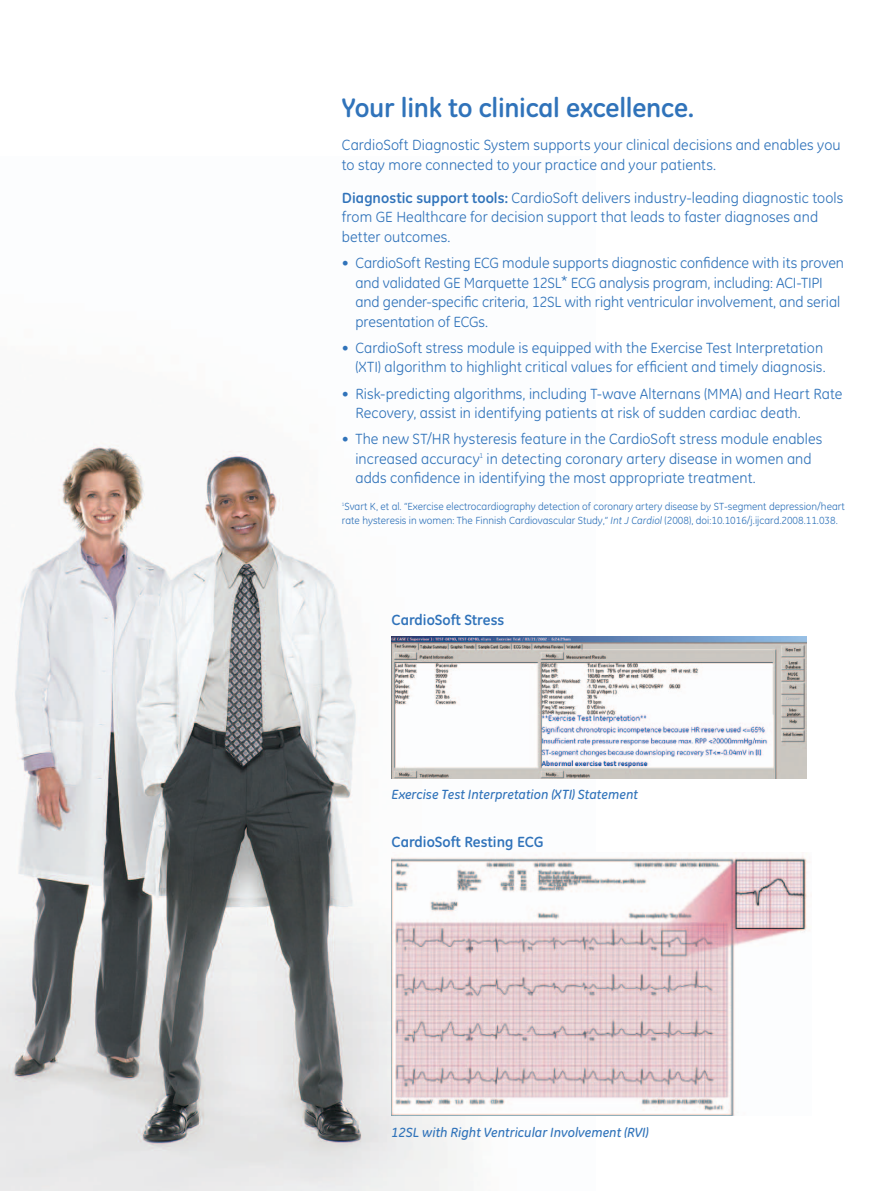
<style>
.page{position:relative;width:893px;height:1191px;background:#fff}
.page>*{position:absolute;margin:0;border:0;box-sizing:border-box;transform-origin:0 0}
.t1{font:700 27px "GE Inspira";letter-spacing:-.01em;color:#3073ba}
.t2{font:15px/19.5px "GE Inspira";letter-spacing:.005em;color:#3073ba}
.t3{font:700 15px "GE Inspira";color:#3073ba}
.t4{font:italic 500 13.5px "GE Inspira";color:#3073ba}
.copyright{font:10.5px/13.5px "GE Inspira";color:#3073ba}
.s1{font-weight:700}
.s2{font-style:italic}
</style>
<div class="page">
<img style="left:0;top:442px;width:596px;height:749px">
<img style="left:392px;top:636px;width:414px;height:143px">
<img style="left:392px;top:852px;width:418px;height:263px">
<p class="t1" style="left:342px;top:91px;width:354px">Your link to clinical excellence.</p>
<p class="t2" style="left:342px;top:135px;width:500px">CardioSoft Diagnostic System supports your clinical decisions and enables you to stay more connected to your practice and your patients.</p>
<p class="t2" style="left:342px;top:188px;width:503px"><span class="s1">Diagnostic support tools:</span> CardioSoft delivers industry-leading diagnostic tools from GE Healthcare for decision support that leads to faster diagnoses and better outcomes.</p>
<p class="t2" style="left:355px;top:253px;width:490px;text-indent:-14px">• CardioSoft Resting ECG module supports diagnostic confidence with its proven and validated GE Marquette 12SL* ECG analysis program, including: ACI-TIPI and gender-specific criteria, 12SL with right ventricular involvement, and serial presentation of ECGs.</p>
<p class="t2" style="left:342px;top:338px;width:485px;text-align:right">• CardioSoft stress module is equipped with the Exercise Test Interpretation (XTI) algorithm to highlight critical values for efficient and timely diagnosis.</p>
<p class="t2" style="left:355px;top:384px;width:489px;text-indent:-14px">• Risk-predicting algorithms, including T-wave Alternans (MMA) and Heart Rate<br>Recovery, assist in identifying patients at risk of sudden cardiac death.</p>
<p class="t2" style="left:355px;top:429px;width:468px;text-indent:-14px">• The new ST/HR hysteresis feature in the CardioSoft stress module enables increased accuracy<sup>1</sup> in detecting coronary artery disease in women and adds confidence in identifying the most appropriate treatment.</p>
<p class="copyright" style="left:342px;top:500px;width:504px"><sup>1</sup>Svart K, et al. “Exercise electrocardiography detection of coronary artery disease by ST-segment depression/heart rate hysteresis in women: The Finnish Cardiovascular Study,” <span class="s2">Int J Cardiol</span> (2008), doi:10.1016/j.ijcard.2008.11.038.</p>
<p class="t3" style="left:392px;top:610px;width:114px">CardioSoft Stress</p>
<p class="t4" style="left:392px;top:786px;width:248px">Exercise Test Interpretation (XTI) Statement</p>
<p class="t3" style="left:392px;top:832px;width:154px">CardioSoft Resting ECG</p>
<p class="t4" style="left:392px;top:1124px;width:259px">12SL with Right Ventricular Involvement (RVI)</p>
</div>
